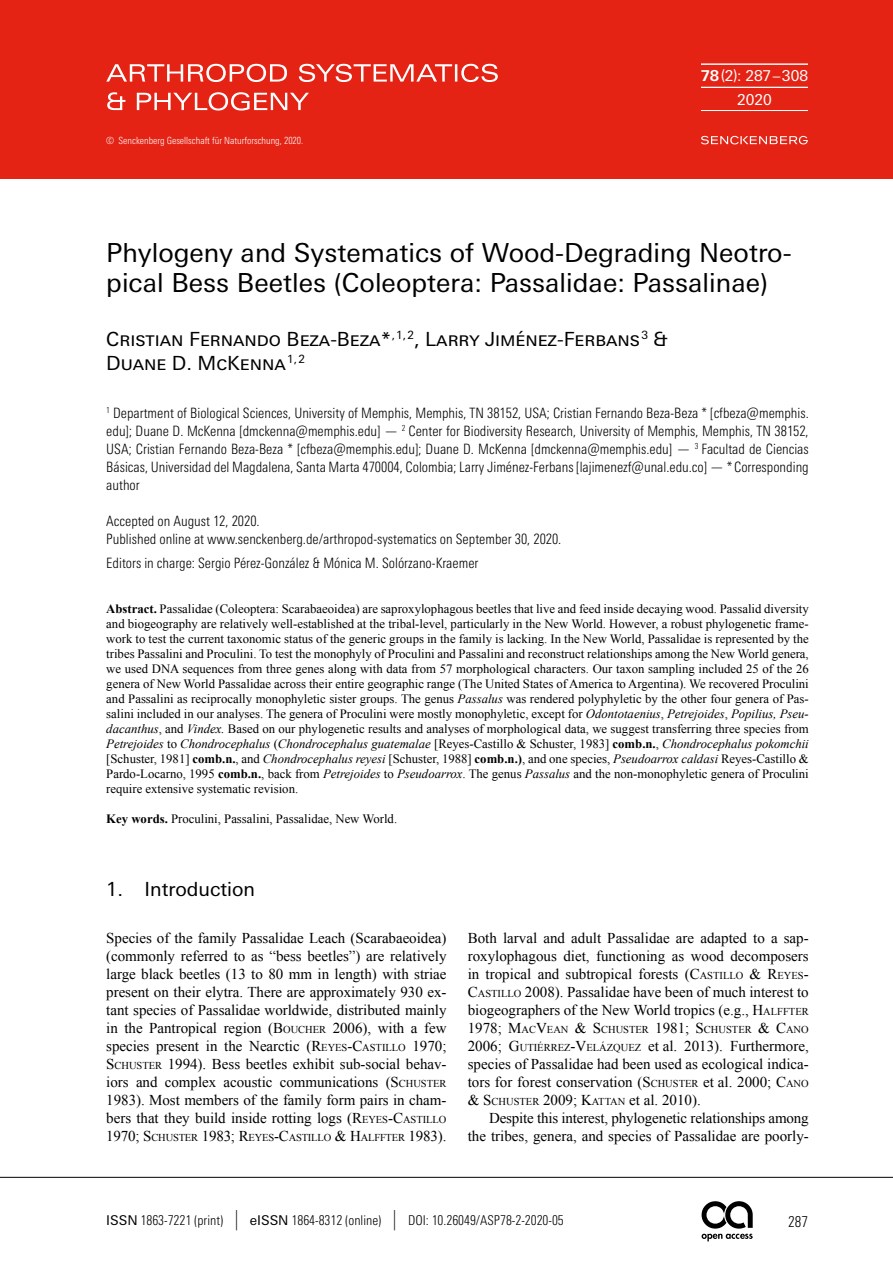
<style>
.page{position:relative;width:893px;height:1263px;background:#fff}
.page>*{position:absolute;margin:0;border:0;box-sizing:border-box;transform-origin:0 0}
.t1{font:26.25px/30px "Univers Next W1 G";color:#000}
.t2{font:19.5px/24px "Univers Next W1 G";letter-spacing:-.005em;color:#000}
.t3{font:15px/18px "Times New Roman";color:#000;text-align:justify}
.t4{font:15px/23.7px "Univers Next W1 G Regular 3";letter-spacing:-.005em;color:#fff;text-align:center}
.t5{font:300 condensed 15px "Univers Next Pro";color:#000}
.t6{font:300 condensed 14.25px/18px "Univers Next Pro";color:#000;text-align:justify}
.t7{font:13.5px "Univers Next Pro Light Cond 2";color:#000}
.t8{font:12.75px/15px "Times New Roman";color:#000;text-align:justify}
.t9{font:10.5px "Times New Roman";letter-spacing:-.015em;color:#000}
.t10{font:9.9px "Univers Next Pro Light Cond 3";color:#fff}
.s1{font-family:"Univers Next W1 G";font-weight:700}
.s2{font-weight:700}
.s3{font-style:italic}
.s4{font-style:inherit}
.s5{font-size:10.5px}
.s6{font-size:15px}
.s7{font-family:"Univers Next W1 G Regular 2"}
.s8{font-size:20.25px}
.s9{font-family:"Univers Next Pro";font-weight:300;font-stretch:condensed}
</style>
<div class="page">
<hr style="left:0;top:1177px;width:893px;height:1px;background:#000">
<svg style="left:702px;top:1234px;width:51px;height:7px"></svg>
<svg style="left:702px;top:1201px;width:51px;height:27px"></svg>
<div style="left:0;top:0;width:893px;height:178px;background:#e42315"></div>
<svg style="left:701px;top:136px;width:107px;height:9px"></svg>
<hr style="left:701px;top:64px;width:107px;height:1px;background:#fff">
<hr style="left:701px;top:110px;width:107px;height:1px;background:#fff">
<hr style="left:701px;top:87px;width:107px;height:1px;background:#fff">
<svg style="left:107px;top:92px;width:202px;height:19px"></svg>
<svg style="left:106px;top:64px;width:392px;height:18px"></svg>
<p class="t10" style="left:106px;top:135px;width:199px">© Senckenberg Gesellschaft für Naturforschung, 2020.</p>
<p class="t4" style="left:701px;top:64px;width:109px"><span class="s1">78</span>(2): 287–308<br>2020</p>
<h1 class="t1" style="left:106px;top:238px;width:685px">Phylogeny and Systematics of Wood-Degrading Neotro&shy;pical Bess Beetles (Coleoptera: Passalidae: Passalinae)</h1>
<h2 class="t2" style="left:106px;top:327px;width:563px">Cristian Fernando Beza-Beza*<sup>,1,2</sup>, Larry Jiménez-Ferbans<sup>3</sup> &amp;<br>Duane D. McKenna<sup>1,2</sup></h2>
<p class="t6" style="left:106px;top:404px;width:704px"><sup>1</sup> Department of Biological Sciences, University of Memphis, Memphis, TN 38152, USA; Cristian Fernando Beza-Beza * [cfbeza@memphis. edu]; Duane D. McKenna [dmckenna@memphis.edu] — <sup>2</sup> Center for Biodiversity Research, University of Memphis, Memphis, TN 38152, USA; Cristian Fernando Beza-Beza * [cfbeza@memphis.edu]; Duane D. McKenna [dmckenna@memphis.edu] — <sup>3</sup> Facultad de Ciencias Básicas, Universidad del Magdalena, Santa Marta 470004, Colombia; Larry Jiménez-Ferbans [lajimenezf@unal.edu.co] — *Corresponding author</p>
<p class="t6" style="left:106px;top:512px;width:457px">Accepted on August 12, 2020.<br>Published online at www.senckenberg.de/arthropod-systematics on September 30, 2020.</p>
<p class="t6" style="left:106px;top:554px;width:374px">Editors in charge: Sergio Pérez-González &amp; Mónica M. Solórzano-Kraemer</p>
<p class="t8" style="left:106px;top:601px;width:704px"><span class="s2">Abstract.</span> Passalidae (Coleoptera: Scarabaeoidea) are saproxylophagous beetles that live and feed inside decaying wood. Passalid diversity and biogeography are relatively well-established at the tribal-level, particularly in the New World. However, a robust phylogenetic frame&shy;work to test the current taxonomic status of the generic groups in the family is lacking. In the New World, Passalidae is represented by the tribes Passalini and Proculini. To test the monophyly of Proculini and Passalini and reconstruct relationships among the New World genera, we used DNA sequences from three genes along with data from 57 morphological characters. Our taxon sampling included 25 of the 26 genera of New World Passalidae across their entire geographic range (The United States of America to Argentina). We recovered Proculini and Passalini as reciprocally monophyletic sister groups. The genus <span class="s3">Passalus</span> was rendered polyphyletic by the other four genera of Pas&shy;salini included in our analyses. The genera of Proculini were mostly monophyletic, except for <span class="s3">Odontotaenius</span>, <span class="s3">Petrejoides</span>, <span class="s3">Popilius, Pseu&shy;dacanthus</span>, and <span class="s3">Vindex.</span> Based on our phylogenetic results and analyses of morphological data, we suggest transferring three species from <span class="s3">Petrejoides</span> to <span class="s3">Chondrocephalus</span> (<span class="s3">Chondrocephalus guatemalae</span> [Reyes-Castillo &amp; Schuster, 1983] <span class="s2">comb.n.</span>, <span class="s3">Chondrocephalus pokomchii </span>[Schuster, 1981] <span class="s2">comb.n.</span>, and <span class="s3">Chondrocephalus reyesi</span> [Schuster, 1988] <span class="s2">comb.n.)</span>, and one species, <span class="s3">Pseudoarrox caldasi</span> Reyes-Castillo &amp; Pardo-Locarno, 1995 <span class="s2">comb.n.</span>, back from <span class="s3">Petrejoides</span> to <span class="s3">Pseudoarrox</span>. The genus <span class="s3">Passalus</span> and the non-monophyletic genera of Proculini require extensive systematic revision.</p>
<p class="t8" style="left:106px;top:811px;width:292px"><span class="s2">Key words.</span> Proculini, Passalini, Passalidae, New World.</p>
<h2 class="t2" style="left:106px;top:877px;width:150px">1. Introduction</h2>
<p class="t3" style="left:106px;top:929px;width:342px">Species of the family Passalidae Leach (Scarabaeoidea) (commonly referred to as “bess beetles”) are relatively large black beetles (13 to 80 mm in length) with striae present on their elytra. There are approximately 930 ex&shy;tant species of Passalidae worldwide, distributed mainly in the Pantropical region <span class="s4">(B</span><span class="s5">OUCHER</span> 2006), with a few species present in the Nearctic (<span class="s4">R</span><span class="s5">EYES</span><span class="s4">-C</span><span class="s5">ASTILLO</span> 1970; <span class="s4">S</span> <span class="s5">CHUSTER</span> 1994). Bess beetles exhibit sub-social behav&shy;iors and complex acoustic communications (<span class="s4">S</span> <span class="s5">CHUSTER </span>1983). Most members of the family form pairs in cham&shy;bers that they build inside rotting logs (<span class="s4">R</span><span class="s5">EYES</span><span class="s4">-C</span><span class="s5">ASTILLO</span></p>
<p class="t9" style="left:106px;top:1130px;width:342px"><span class="s6">1970;</span> <span class="s6">S</span> CHUSTER <span class="s6">1983;</span> <span class="s6">R</span>EYES<span class="s6">-C</span>ASTILLO <span class="s6">&amp; H</span>ALFFTER <span class="s6">1983).</span></p>
<p class="t3" style="left:468px;top:929px;width:343px">Both larval and adult Passalidae are adapted to a sap&shy;roxylophagous diet, functioning as wood decomposers in tropical and subtropical forests (<span class="s4">C</span><span class="s5">ASTILLO</span> <span class="s4">&amp; R</span><span class="s5">EYES</span><span class="s4">-C</span><span class="s5">ASTILLO</span> 2008). Passalidae have been of much interest to biogeographers of the New World tropics (e.g., <span class="s4">H</span><span class="s5">ALFFTER</span></p>
<p class="t9" style="left:468px;top:1022px;width:343px"><span class="s6">1978;</span> <span class="s6">M</span>AC<span class="s6">V</span>EAN <span class="s6">&amp; S</span> CHUSTER <span class="s6">1981;</span> <span class="s6">S</span> CHUSTER <span class="s6">&amp; C</span>ANO</p>
<p class="t3" style="left:468px;top:1037px;width:343px">2006; <span class="s4">G</span><span class="s5">UTIÉRREZ</span><span class="s4">-V</span><span class="s5">ELÁZQUEZ</span> et al. 2013). Furthermore, species of Passalidae had been used as ecological indica&shy;tors for forest conservation (<span class="s4">S</span> <span class="s5">CHUSTER</span> et al. 2000; <span class="s4">C</span><span class="s5">ANO </span><span class="s4">&amp; S</span> <span class="s5">CHUSTER</span> 2009; <span class="s4">K</span><span class="s5">ATTAN</span> et al. 2010).</p>
<p class="t3" style="left:468px;top:1109px;width:343px;text-align:right">Despite this interest, phylogenetic relationships among the tribes, genera, and species of Passalidae are poorly-</p>
<p class="t7" style="left:106px;top:1212px;width:459px"><span class="s7">ISSN</span> 1863-7221 (print) <span class="s8">|</span> <span class="s7">eISSN</span> 1864-8312 (online) <span class="s8">|</span> <span class="s9">DOI: 10.26049/ASP78-2-2020-05</span></p>
<p class="t5" style="left:788px;top:1213px;width:21px">287</p>
</div>
